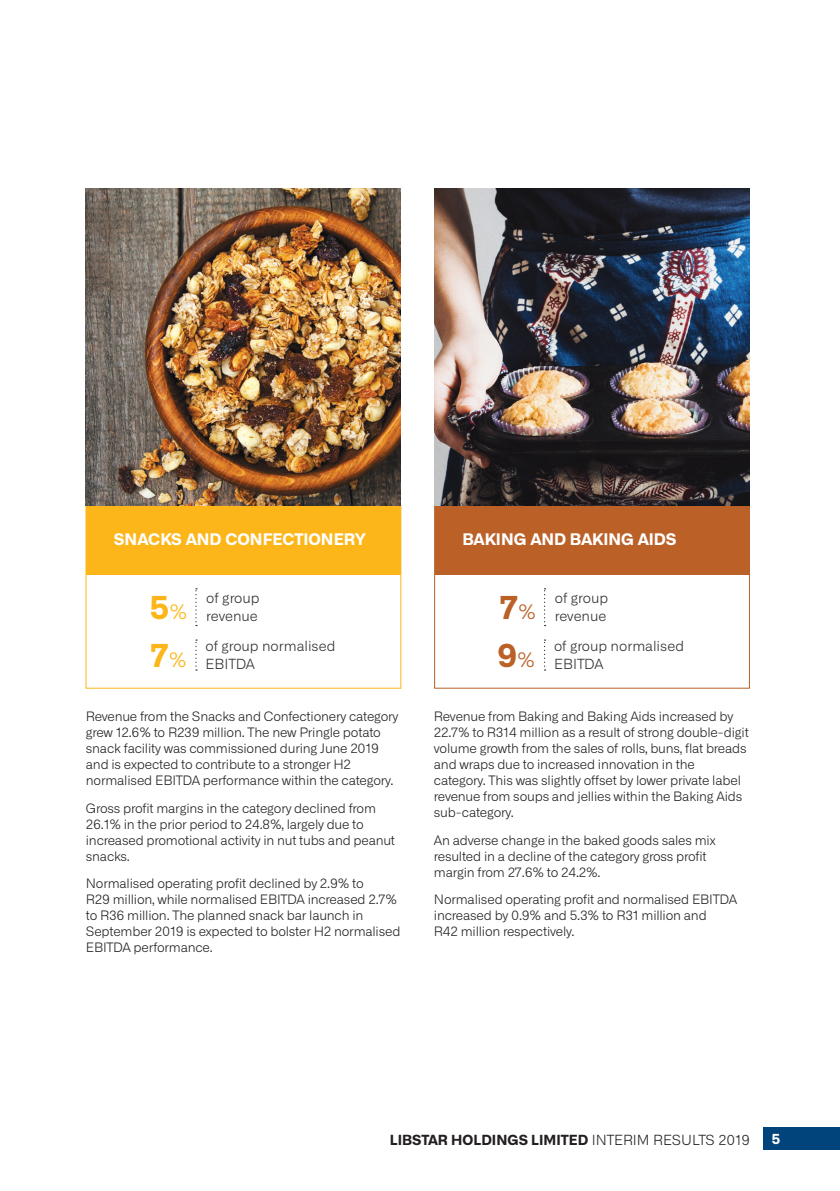
<style>
.page{position:relative;width:840px;height:1191px;background:#fff}
.page>*{position:absolute;margin:0;border:0;box-sizing:border-box;transform-origin:0 0}
.t1{font:700 32px "Alliance No.1";color:#fcb619}
.t2{font:700 32px "Alliance No.1";color:#bb6128}
.t3{font:700 16px "Alliance No.1";color:#fff}
.t4{font:700 16px "Alliance No.1";letter-spacing:-.02em;color:#fff}
.t5{font:300 14px/18px "Alliance No.1";color:#312f30}
.t6{font:700 14px "Alliance No.1";color:#231f20}
.t7{font:700 14px "Alliance No.1";color:#fff}
.t8{font:300 13px/16px "Alliance No.1";letter-spacing:-.015em;color:#231f20}
.s1{font-weight:300;font-size:20px}
.s2{font-weight:300}
</style>
<div class="page">
<div style="left:86px;top:505px;width:314px;height:70px;background:#fcb619"></div>
<div style="left:434px;top:505px;width:315px;height:70px;background:#bb6128"></div>
<img style="left:85px;top:188px;width:315px;height:317px">
<img style="left:434px;top:188px;width:315px;height:317px">
<svg style="left:195px;top:588px;width:2px;height:38px"></svg>
<svg style="left:544px;top:588px;width:1px;height:38px"></svg>
<svg style="left:195px;top:639px;width:2px;height:31px"></svg>
<svg style="left:544px;top:639px;width:1px;height:31px"></svg>
<div style="left:763px;top:1127px;width:76px;height:22px;background:#00447b"></div>
<p class="t3" style="left:114px;top:529px;width:254px">SNACKS AND CONFECTIONERY</p>
<p class="t4" style="left:462px;top:529px;width:216px">BAKING AND BAKING AIDS</p>
<p class="t5" style="left:206px;top:589px;width:55px">of group revenue</p>
<p class="t5" style="left:554px;top:589px;width:55px">of group revenue</p>
<h1 class="t1" style="left:150px;top:586px;width:39px">5<span class="s1">%</span></h1>
<h1 class="t2" style="left:500px;top:586px;width:37px">7<span class="s1">%</span></h1>
<p class="t5" style="left:205px;top:637px;width:131px">of group normalised<br>EBITDA</p>
<p class="t5" style="left:553px;top:637px;width:131px">of group normalised<br>EBITDA</p>
<h1 class="t1" style="left:151px;top:634px;width:37px">7<span class="s1">%</span></h1>
<h1 class="t2" style="left:497px;top:634px;width:39px">9<span class="s1">%</span></h1>
<p class="t8" style="left:86px;top:708px;width:314px">Revenue from the Snacks and Confectionery category grew 12.6% to R239 million. The new Pringle potato snack facility was commissioned during June 2019 and is expected to contribute to a stronger H2 normalised EBITDA performance within the category.</p>
<p class="t8" style="left:86px;top:800px;width:310px">Gross profit margins in the category declined from 26.1% in the prior period to 24.8%, largely due to increased promotional activity in nut tubs and peanut snacks.</p>
<p class="t8" style="left:86px;top:875px;width:316px">Normalised operating profit declined by 2.9% to<br>R29 million, while normalised EBITDA increased 2.7% to R36 million. The planned snack bar launch in September 2019 is expected to bolster H2 normalised EBITDA performance.</p>
<p class="t8" style="left:433px;top:708px;width:316px">Revenue from Baking and Baking Aids increased by 22.7% to R314 million as a result of strong double-digit volume growth from the sales of rolls, buns, flat breads and wraps due to increased innovation in the category. This was slightly offset by lower private label revenue from soups and jellies within the Baking Aids sub-category.</p>
<p class="t8" style="left:433px;top:831px;width:283px">An adverse change in the baked goods sales mix resulted in a decline of the category gross profit margin from 27.6% to 24.2%.</p>
<p class="t8" style="left:433px;top:891px;width:304px">Normalised operating profit and normalised EBITDA increased by 0.9% and 5.3% to R31 million and<br>R42 million respectively.</p>
<p class="t6" style="left:389px;top:1131px;width:361px">LIBSTAR HOLDINGS LIMITED <span class="s2">INTERIM RESULTS 2019</span></p>
<p class="t7" style="left:771px;top:1129px;width:10px">5</p>
</div>
